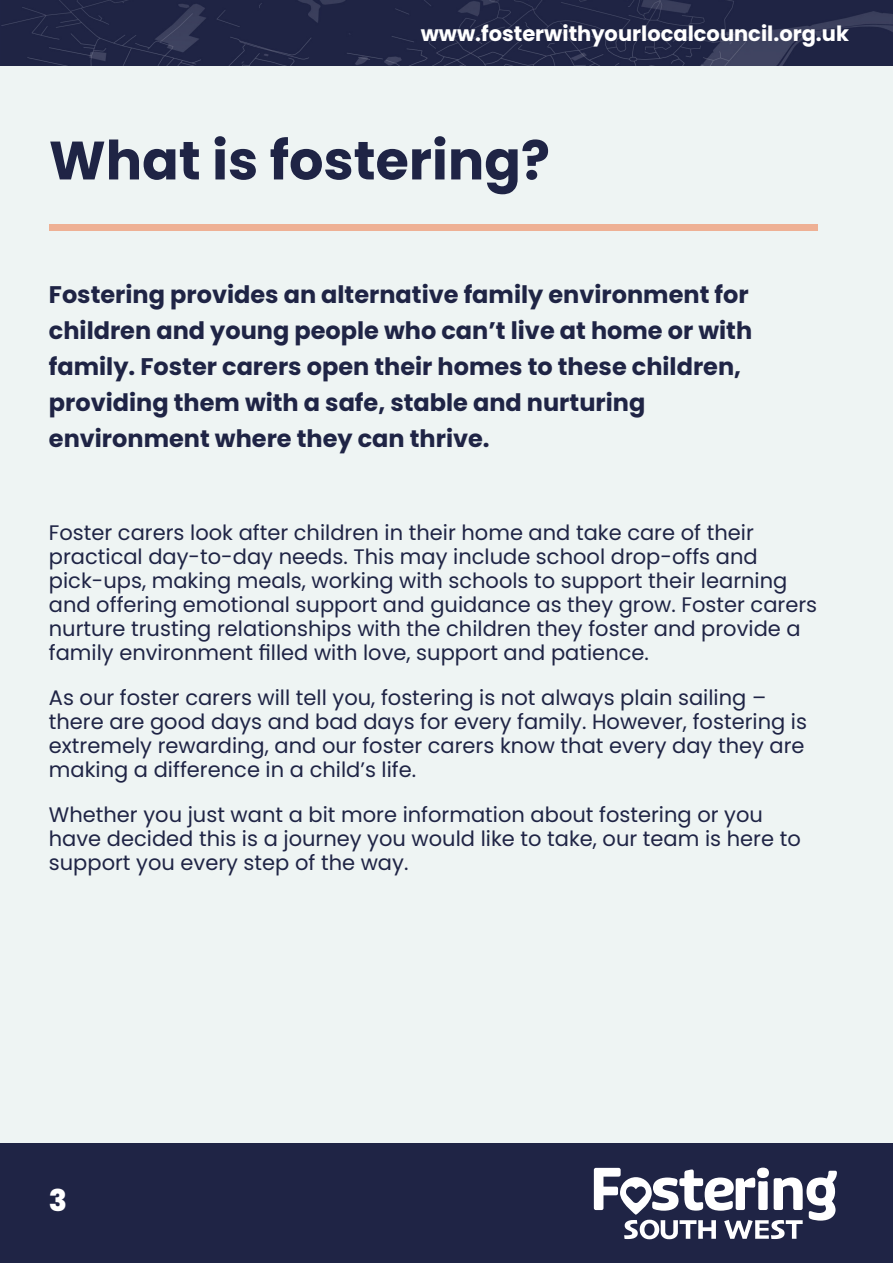
<style>
.page{position:relative;width:893px;height:1263px;background:#fff}
.page>*{position:absolute;margin:0;border:0;box-sizing:border-box;transform-origin:0 0}
.t1{font:700 54px "Poppins";color:#1f2445}
.t2{font:800 30px "Poppins";color:#fff}
.t3{font:700 24px/36px "Poppins";color:#1f2445}
.t4{font:21px/24px "Poppins";color:#1f2445}
.t5{font:700 21px "Poppins";color:#fff}
</style>
<div class="page">
<div style="left:0;top:0;width:893px;height:1256px;background:#eef4f3"></div>
<div style="left:0;top:1144px;width:893px;height:119px;background:#1f2445"></div>
<img style="left:1px;top:0;width:892px;height:66px">
<div style="left:49px;top:224px;width:768px;height:7px;background:#eeb094"></div>
<svg style="left:594px;top:1167px;width:243px;height:72px"></svg>
<p class="t5" style="left:421px;top:19px;width:430px">www.fosterwithyourlocalcouncil.org.uk</p>
<h1 class="t1" style="left:49px;top:123px;width:503px">What is fostering?</h1>
<p class="t3" style="left:49px;top:276px;width:705px">Fostering provides an alternative family environment for children and young people who can’t live at home or with family. Foster carers open their homes to these children, providing them with a safe, stable and nurturing environment where they can thrive.</p>
<p class="t4" style="left:49px;top:520px;width:770px">Foster carers look after children in their home and take care of their practical day-to-day needs. This may include school drop-offs and pick-ups, making meals, working with schools to support their learning and offering emotional support and guidance as they grow. Foster carers nurture trusting relationships with the children they foster and provide a family environment filled with love, support and patience.</p>
<p class="t4" style="left:49px;top:685px;width:760px">As our foster carers will tell you, fostering is not always plain sailing – there are good days and bad days for every family. However, fostering is extremely rewarding, and our foster carers know that every day they are making a difference in a child’s life.</p>
<p class="t4" style="left:49px;top:802px;width:753px">Whether you just want a bit more information about fostering or you have decided this is a journey you would like to take, our team is here to support you every step of the way.</p>
<h2 class="t2" style="left:49px;top:1179px;width:20px">3</h2>
</div>
